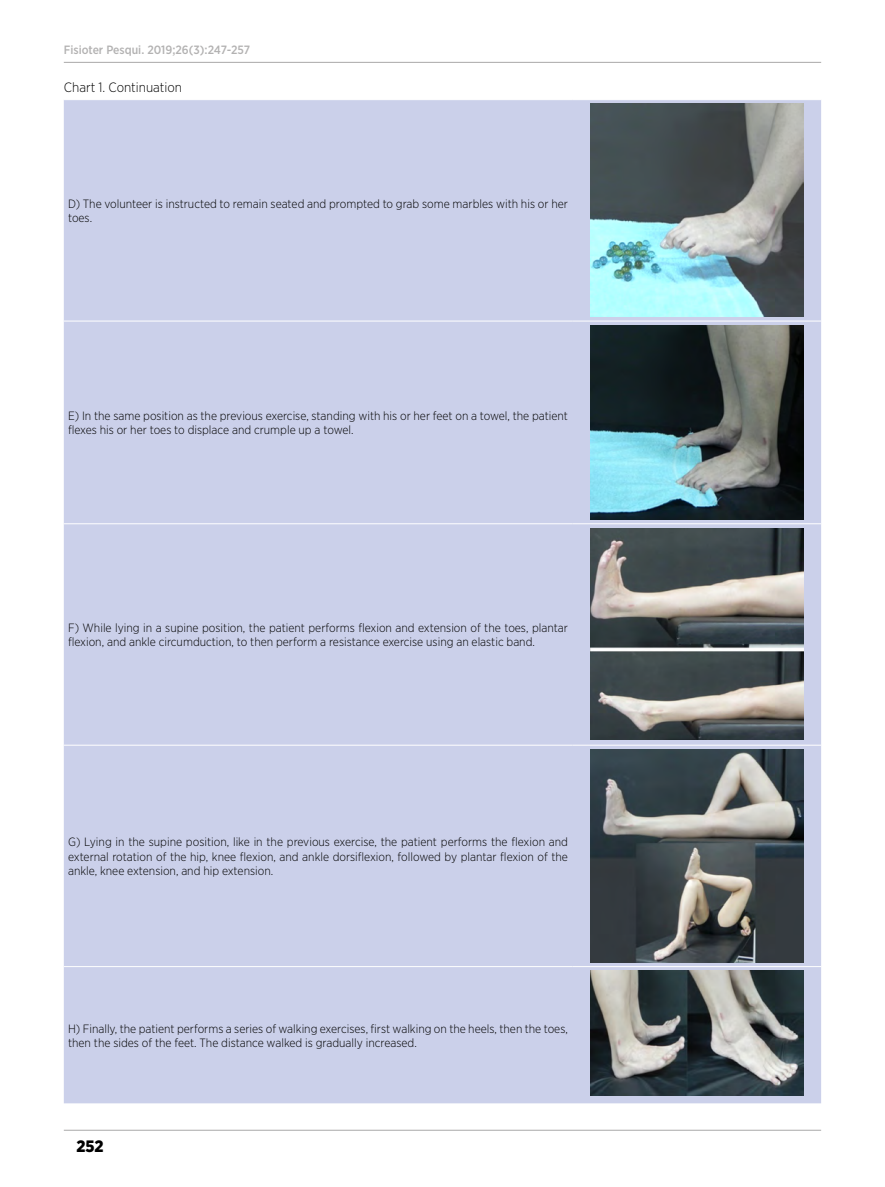
<style>
.page{position:relative;width:885px;height:1187px;background:#fff}
.page>*{position:absolute;margin:0;border:0;box-sizing:border-box;transform-origin:0 0}
.t1{font:900 16.5px "Gotham Narrow";color:#000}
.t2{font:300 13.5px "Gotham Narrow";color:#000}
.t3{font:300 12px/14.4px "Gotham Narrow";color:#000}
.t4{font:500 12px "Gotham Narrow";color:#b3b2b2}
</style>
<div class="page">
<hr style="left:64px;top:62px;width:757px;height:1px;background:#b3b2b2">
<hr style="left:64px;top:1129px;width:757px;height:1px;background:#b3b2b2">
<div style="left:64px;top:100px;width:757px;height:1003px;background:#cbd0ea"></div>
<hr style="left:64px;top:321px;width:508px;height:1px;background:#fff">
<hr style="left:572px;top:321px;width:249px;height:1px;background:#fff">
<hr style="left:64px;top:523px;width:508px;height:1px;background:#fff">
<hr style="left:572px;top:523px;width:249px;height:1px;background:#fff">
<hr style="left:64px;top:744px;width:508px;height:1px;background:#fff">
<hr style="left:572px;top:744px;width:249px;height:1px;background:#fff">
<hr style="left:64px;top:966px;width:508px;height:1px;background:#fff">
<hr style="left:572px;top:966px;width:249px;height:1px;background:#fff">
<img style="left:590px;top:104px;width:213px;height:213px">
<img style="left:590px;top:325px;width:213px;height:194px">
<img style="left:590px;top:528px;width:213px;height:211px">
<img style="left:590px;top:749px;width:213px;height:213px">
<img style="left:590px;top:970px;width:213px;height:125px">
<p class="t4" style="left:64px;top:42px;width:188px">Fisioter Pesqui. 2019;26(3):247-257</p>
<p class="t2" style="left:64px;top:79px;width:120px">Chart 1. Continuation</p>
<p class="t3" style="left:68px;top:196px;width:501px">D) The volunteer is instructed to remain seated and prompted to grab some marbles with his or her toes.</p>
<p class="t3" style="left:68px;top:408px;width:501px">E) In the same position as the previous exercise, standing with his or her feet on a towel, the patient flexes his or her toes to displace and crumple up a towel.</p>
<p class="t3" style="left:68px;top:620px;width:501px">F) While lying in a supine position, the patient performs flexion and extension of the toes, plantar flexion, and ankle circumduction, to then perform a resistance exercise using an elastic band.</p>
<p class="t3" style="left:68px;top:834px;width:501px;text-align:justify">G) Lying in the supine position, like in the previous exercise, the patient performs the flexion and external rotation of the hip, knee flexion, and ankle dorsiflexion, followed by plantar flexion of the ankle, knee extension, and hip extension.</p>
<p class="t3" style="left:68px;top:1020px;width:501px">H) Finally, the patient performs a series of walking exercises, first walking on the heels, then the toes, then the sides of the feet. The distance walked is gradually increased.</p>
<h1 class="t1" style="left:77px;top:1135px;width:28px">252</h1>
</div>
